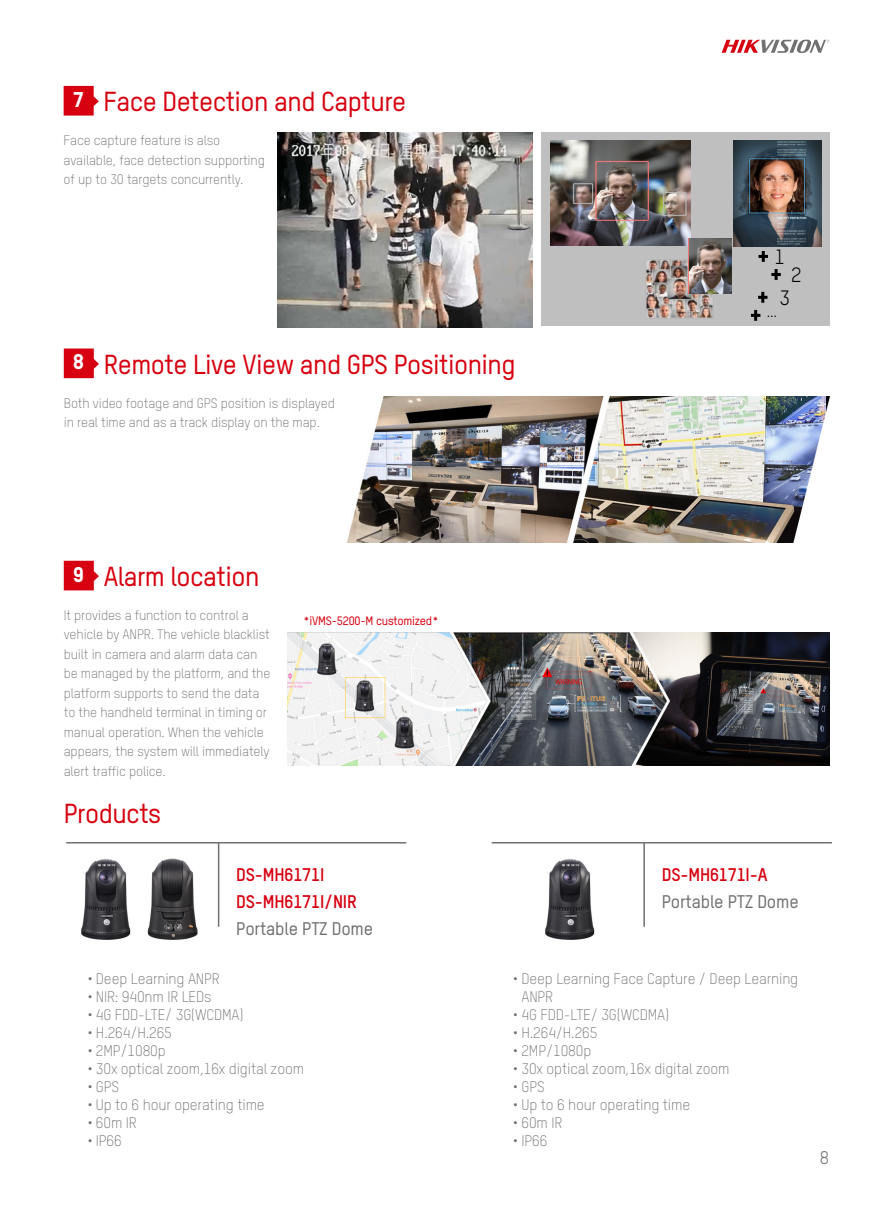
<style>
.page{position:relative;width:893px;height:1212px;background:#fff}
.page>*{position:absolute;margin:0;border:0;box-sizing:border-box;transform-origin:0 0}
.t1{font:500 27px "TSTARPRO";letter-spacing:-.02em;color:#d70010}
.t2{font:800 21px "TSTARPRO";color:#fff}
.t3{font:20.4px "TSTARPRO";color:#000}
.t4{font:700 18px/27px "TSTARPRO";letter-spacing:-.01em;color:#d70010}
.t5{font:500 18px "TSTARPRO";letter-spacing:-.01em;color:#727171}
.t6{font:18px "TSTARPRO";color:#727171}
.t7{font:15.15px "TSTARPRO";color:#000}
.t8{font:300 15px/18px "TSTARPRO";letter-spacing:-.01em;color:#727171}
.t9{font:300 13.5px/19.5px "TSTARPRO";letter-spacing:-.01em;color:#727171}
.t10{font:500 12px "TSTARPRO";letter-spacing:-.02em;color:#d70010}
</style>
<div class="page">
<svg style="left:722px;top:40px;width:107px;height:13px"></svg>
<svg style="left:64px;top:86px;width:35px;height:30px"></svg>
<img style="left:277px;top:133px;width:256px;height:195px">
<div style="left:541px;top:133px;width:288px;height:193px;background:#bfbfbf"></div>
<img style="left:733px;top:141px;width:88px;height:106px">
<svg style="left:759px;top:251px;width:9px;height:11px"></svg>
<svg style="left:771px;top:269px;width:10px;height:11px"></svg>
<svg style="left:758px;top:292px;width:9px;height:11px"></svg>
<svg style="left:751px;top:310px;width:9px;height:11px"></svg>
<img style="left:551px;top:141px;width:139px;height:105px">
<img style="left:646px;top:260px;width:68px;height:58px">
<img style="left:688px;top:239px;width:44px;height:54px">
<svg style="left:64px;top:348px;width:35px;height:30px"></svg>
<svg style="left:64px;top:561px;width:35px;height:29px"></svg>
<img style="left:347px;top:396px;width:482px;height:146px">
<img style="left:288px;top:632px;width:541px;height:134px">
<hr style="left:66px;top:842px;width:340px;height:1px;background:#727171">
<hr style="left:218px;top:843px;width:1px;height:84px;background:#727171">
<hr style="left:492px;top:842px;width:340px;height:1px;background:#727171">
<hr style="left:643px;top:843px;width:2px;height:84px;background:#727171">
<img style="left:147px;top:858px;width:51px;height:82px">
<img style="left:81px;top:858px;width:50px;height:82px">
<img style="left:545px;top:858px;width:50px;height:82px">
<h1 class="t1" style="left:73px;top:83px;width:335px"><sup>7</sup> Face Detection and Capture</h1>
<p class="t9" style="left:64px;top:130px;width:203px">Face capture feature is also available, face detection supporting of up to 30 targets concurrently.</p>
<h2 class="t2" style="left:73px;top:348px;width:12px">8</h2>
<h1 class="t1" style="left:104px;top:346px;width:413px">Remote Live View and GPS Positioning</h1>
<p class="t9" style="left:64px;top:393px;width:273px">Both video footage and GPS position is displayed in real time and as a track display on the map.</p>
<h3 class="t3" style="left:774px;top:243px;width:12px">1</h3>
<h3 class="t3" style="left:791px;top:261px;width:12px">2</h3>
<h3 class="t3" style="left:779px;top:284px;width:12px">3</h3>
<p class="t7" style="left:767px;top:302px;width:12px">…</p>
<h2 class="t2" style="left:73px;top:560px;width:12px">9</h2>
<h1 class="t1" style="left:104px;top:558px;width:157px">Alarm location</h1>
<p class="t9" style="left:64px;top:605px;width:208px">It provides a function to control a vehicle by ANPR. The vehicle blacklist built in camera and alarm data can be managed by the platform, and the platform supports to send the data to the handheld terminal in timing or manual operation. When the vehicle appears, the system will immediately alert traffic police.</p>
<p class="t10" style="left:303px;top:613px;width:137px">*iVMS-5200-M customized*</p>
<h1 class="t1" style="left:64px;top:795px;width:99px">Products</h1>
<h3 class="t4" style="left:236px;top:860px;width:122px">DS-MH6171I<br>DS-MH6171I/NIR</h3>
<h3 class="t5" style="left:236px;top:917px;width:138px">Portable PTZ Dome</h3>
<p class="t8" style="left:87px;top:969px;width:134px">• Deep Learning ANPR</p>
<p class="t8" style="left:87px;top:987px;width:126px">• NIR: 940nm IR LEDs</p>
<p class="t8" style="left:87px;top:1005px;width:158px">• 4G FDD-LTE/ 3G(WCDMA)</p>
<p class="t8" style="left:87px;top:1023px;width:86px">• H.264/H.265</p>
<p class="t8" style="left:87px;top:1041px;width:80px">• 2MP/1080p</p>
<p class="t8" style="left:87px;top:1059px;width:218px">• 30x optical zoom,16x digital zoom</p>
<p class="t8" style="left:87px;top:1077px;width:33px">• GPS</p>
<p class="t8" style="left:87px;top:1095px;width:179px">• Up to 6 hour operating time</p>
<p class="t8" style="left:87px;top:1113px;width:51px">• 60m IR</p>
<p class="t8" style="left:87px;top:1131px;width:36px">• IP66</p>
<h3 class="t4" style="left:662px;top:860px;width:107px">DS-MH6171I-A</h3>
<h3 class="t5" style="left:662px;top:890px;width:138px">Portable PTZ Dome</h3>
<p class="t8" style="left:521px;top:969px;width:278px;text-indent:-9px">• Deep Learning Face Capture / Deep Learning<br>ANPR</p>
<p class="t8" style="left:513px;top:1005px;width:158px">• 4G FDD-LTE/ 3G(WCDMA)</p>
<p class="t8" style="left:513px;top:1023px;width:86px">• H.264/H.265</p>
<p class="t8" style="left:513px;top:1041px;width:80px">• 2MP/1080p</p>
<p class="t8" style="left:513px;top:1059px;width:218px">• 30x optical zoom,16x digital zoom</p>
<p class="t8" style="left:513px;top:1077px;width:33px">• GPS</p>
<p class="t8" style="left:513px;top:1095px;width:179px">• Up to 6 hour operating time</p>
<p class="t8" style="left:513px;top:1113px;width:51px">• 60m IR</p>
<p class="t8" style="left:513px;top:1131px;width:36px">• IP66</p>
<h3 class="t6" style="left:820px;top:1145px;width:11px">8</h3>
</div>
